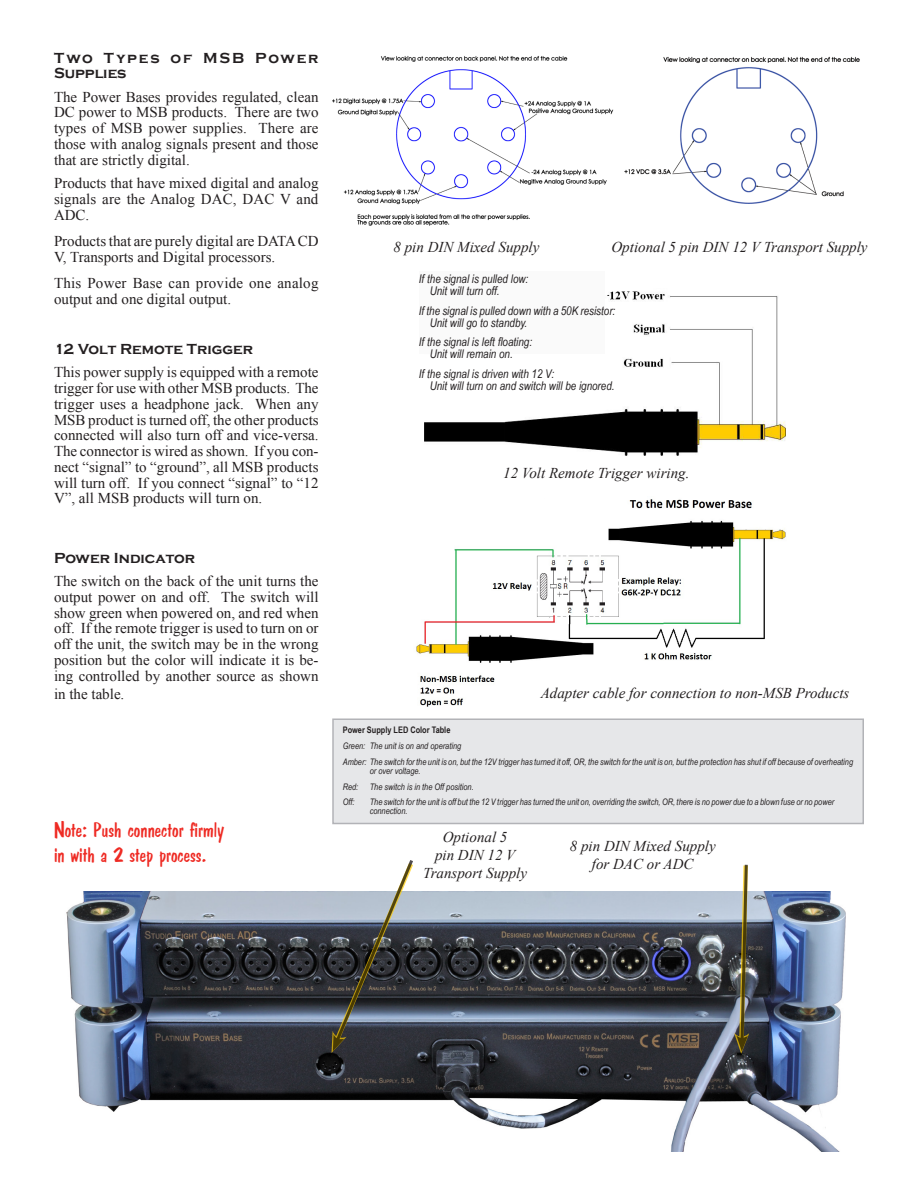
<style>
.page{position:relative;width:918px;height:1188px;background:#fff}
.page>*{position:absolute;margin:0;border:0;box-sizing:border-box;transform-origin:0 0}
.t1{font:21px/25.2px "Franciscan";color:#ee2a23}
.Subhead{font:15px/15.8px "Times New Roman";color:#231f20;text-align:justify}
.Body_Text{font:15px/15.8px "Times New Roman";color:#231f20;text-align:justify}
.t2{font:italic 15px/18px "Times New Roman";color:#231f20;text-align:center}
.Paragraph_Style_1{font:15px/15.8px "Times New Roman";color:#231f20}
.Body_Text-2{font:700 15px "Copperplate Gothic";color:#231f20}
.Body_Text-3{font:700 15px/15.8px "Copperplate Gothic";letter-spacing:.115em;color:#231f20}
.Sublist{font:italic 12px/12px "Arial Narrow";color:#231f20}
.Sublist-2{font:italic 9px/9px "Arial Narrow";color:#231f20}
.Sublist-3{font:700 9px "Arial Narrow";color:#231f20}
</style>
<div class="page">
<img style="left:332px;top:56px;width:282px;height:170px">
<img style="left:624px;top:56px;width:236px;height:148px">
<img style="left:66px;top:892px;width:780px;height:260px">
<img style="left:424px;top:291px;width:362px;height:165px">
<div style="left:419px;top:271px;width:185px;height:82px;background:#fafafa"></div>
<div style="left:332px;top:718px;width:532px;height:106px;background:#e6e7e9;border:2px solid #b2b3b7"></div>
<svg style="left:330px;top:860px;width:85px;height:193px"></svg>
<img style="left:734px;top:864px;width:16px;height:190px">
<img style="left:416px;top:499px;width:370px;height:208px">
<p class="Body_Text-3" style="left:54px;top:50px;width:266px">Two Types of MSB Power<br>Supplies</p>
<p class="Body_Text" style="left:54px;top:89px;width:266px">The Power Bases provides regulated, clean DC power to MSB products. There are two types of MSB power supplies. There are those with analog signals present and those that are strictly digital.</p>
<p class="Body_Text" style="left:54px;top:175px;width:266px">Products that have mixed digital and analog signals are the Analog DAC, DAC V and ADC.</p>
<p class="Paragraph_Style_1" style="left:54px;top:233px;width:266px">Products that are purely digital are DATA CD<br>V, Transports and Digital processors.</p>
<p class="Paragraph_Style_1" style="left:54px;top:275px;width:266px">This Power Base can provide one analog output and one digital output.</p>
<p class="Body_Text-2" style="left:54px;top:341px;width:201px">12 Volt Remote Trigger</p>
<p class="Subhead" style="left:54px;top:364px;width:266px">This power supply is equipped with a remote trigger for use with other MSB products. The trigger uses a headphone jack. When any MSB product is turned off, the other products connected will also turn off and vice-versa.<br>The connector is wired as shown. If you con&shy;nect “signal” to “ground”, all MSB products will turn off. If you connect “signal” to “12<br>V”, all MSB products will turn on.</p>
<p class="Body_Text-2" style="left:54px;top:549px;width:143px">Power Indicator</p>
<p class="Subhead" style="left:54px;top:573px;width:266px">The switch on the back of the unit turns the output power on and off. The switch will show green when powered on, and red when off. If the remote trigger is used to turn on or off the unit, the switch may be in the wrong position but the color will indicate it is be&shy;ing controlled by another source as shown</p>
<p class="Subhead" style="left:54px;top:685px;width:72px">in the table.</p>
<p class="t1" style="left:54px;top:818px;width:171px">Note: Push connector firmly in with a 2 step process.</p>
<p class="t2" style="left:394px;top:237px;width:147px">8 pin DIN Mixed Supply</p>
<p class="t2" style="left:612px;top:237px;width:257px">Optional 5 pin DIN 12 V Transport Supply</p>
<p class="Sublist" style="left:430px;top:273px;width:100px;text-indent:-11px">If the signal is pulled low:<br>Unit will turn off.</p>
<p class="Sublist" style="left:430px;top:304px;width:187px;text-indent:-11px">If the signal is pulled down with a 50K resistor:<br>Unit will go to standby.</p>
<p class="Sublist" style="left:430px;top:336px;width:104px;text-indent:-11px">If the signal is left floating:<br>Unit will remain on.</p>
<p class="Sublist" style="left:430px;top:367px;width:186px;text-indent:-11px">If the signal is driven with 12 V:<br>Unit will turn on and switch will be ignored.</p>
<p class="t2" style="left:503px;top:463px;width:188px">12 Volt Remote Trigger wiring.</p>
<p class="t2" style="left:541px;top:684px;width:310px">Adapter cable for connection to non-MSB Products</p>
<p class="Sublist-3" style="left:343px;top:723px;width:109px">Power Supply LED Color Table</p>
<p class="Sublist-2" style="left:343px;top:741px;width:120px">Green: The unit is on and operating</p>
<p class="Sublist-2" style="left:370px;top:757px;width:485px;text-indent:-27px">Amber: The switch for the unit is on, but the 12V trigger has turned it off, OR, the switch for the unit is on, but the protection has shut if off because of overheating or over voltage.</p>
<p class="Sublist-2" style="left:343px;top:782px;width:17px">Red:</p>
<p class="Sublist-2" style="left:370px;top:782px;width:106px">The switch is in the Off position.</p>
<p class="Sublist-2" style="left:343px;top:797px;width:13px">Off:</p>
<p class="Sublist-2" style="left:370px;top:797px;width:466px">The switch for the unit is off but the 12 V trigger has turned the unit on, overriding the switch, OR, there is no power due to a blown fuse or no power connection.</p>
<p class="t2" style="left:423px;top:828px;width:105px">Optional 5<br>pin DIN 12 V<br>Transport Supply</p>
<p class="t2" style="left:570px;top:837px;width:147px">8 pin DIN Mixed Supply</p>
<p class="t2" style="left:592px;top:855px;width:103px">for DAC or ADC</p>
</div>
